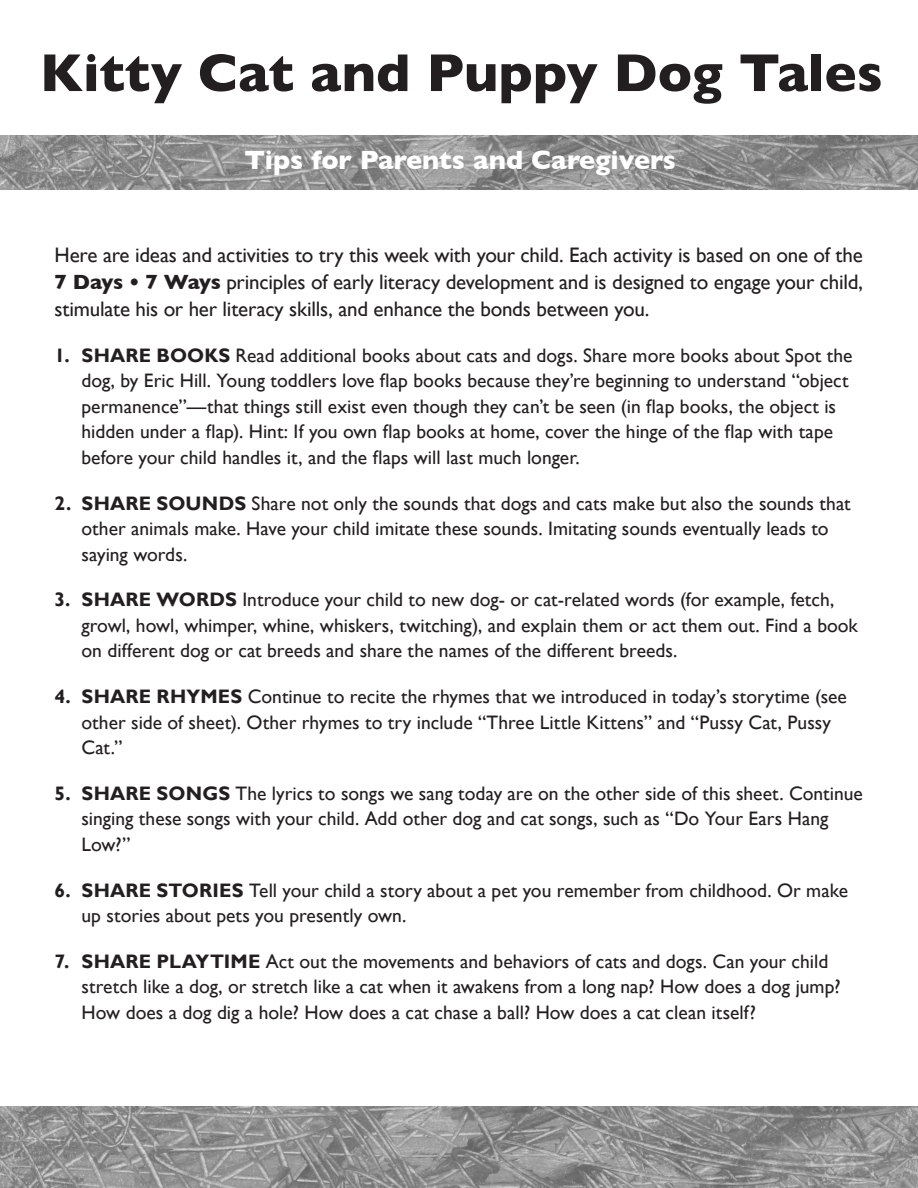
<style>
.page{position:relative;width:918px;height:1188px;background:#fff}
.page>*{position:absolute;margin:0;border:0;box-sizing:border-box;transform-origin:0 0}
.t1{font:700 54px "Gill Sans";color:#231f20}
.t2{font:700 27px "Gill Sans";color:#fff}
.Song_Body{font:21px/27px "Gill Sans";letter-spacing:-.01em;color:#231f20;text-align:justify}
.Share_Tip_Info{font:19.5px/25.5px "Gill Sans";color:#231f20}
.s1{font-weight:700}
</style>
<div class="page">
<img style="left:0;top:135px;width:918px;height:54px">
<img style="left:0;top:1107px;width:918px;height:81px">
<p class="t1" style="left:40px;top:41px;width:844px">Kitty Cat and Puppy Dog Tales</p>
<p class="t2" style="left:245px;top:144px;width:433px">Tips for Parents and Caregivers</p>
<p class="Song_Body" style="left:55px;top:242px;width:810px">Here are ideas and activities to try this week with your child. Each activity is based on one of the <span class="s1">7 Days • 7 Ways</span> principles of early literacy development and is designed to engage your child, stimulate his or her literacy skills, and enhance the bonds between you.</p>
<p class="Share_Tip_Info" style="left:82px;top:343px;width:772px;text-indent:-27px"><span class="s1">1. SHARE BOOKS</span> Read additional books about cats and dogs. Share more books about Spot the dog, by Eric Hill. Young toddlers love flap books because they’re beginning to understand “object permanence”—that things still exist even though they can’t be seen (in flap books, the object is hidden under a flap). Hint: If you own flap books at home, cover the hinge of the flap with tape before your child handles it, and the flaps will last much longer.</p>
<p class="Share_Tip_Info" style="left:82px;top:491px;width:771px;text-indent:-27px"><span class="s1">2. SHARE SOUNDS</span> Share not only the sounds that dogs and cats make but also the sounds that other animals make. Have your child imitate these sounds. Imitating sounds eventually leads to saying words.</p>
<p class="Share_Tip_Info" style="left:82px;top:587px;width:778px;text-indent:-27px"><span class="s1">3. SHARE WORDS</span> Introduce your child to new dog- or cat-related words (for example, fetch, growl, howl, whimper, whine, whiskers, twitching), and explain them or act them out. Find a book on different dog or cat breeds and share the names of the different breeds.</p>
<p class="Share_Tip_Info" style="left:82px;top:684px;width:767px;text-indent:-27px"><span class="s1">4. SHARE RHYMES</span> Continue to recite the rhymes that we introduced in today’s storytime (see other side of sheet). Other rhymes to try include “Three Little Kittens” and “Pussy Cat, Pussy<br>Cat.”</p>
<p class="Share_Tip_Info" style="left:82px;top:781px;width:783px;text-indent:-27px"><span class="s1">5. SHARE SONGS</span> The lyrics to songs we sang today are on the other side of this sheet. Continue singing these songs with your child. Add other dog and cat songs, such as “Do Your Ears Hang<br>Low?”</p>
<p class="Share_Tip_Info" style="left:82px;top:878px;width:768px;text-indent:-27px"><span class="s1">6. SHARE STORIES</span> Tell your child a story about a pet you remember from childhood. Or make up stories about pets you presently own.</p>
<p class="Share_Tip_Info" style="left:82px;top:949px;width:761px;text-indent:-27px"><span class="s1">7. SHARE PLAYTIME</span> Act out the movements and behaviors of cats and dogs. Can your child stretch like a dog, or stretch like a cat when it awakens from a long nap? How does a dog jump?<br>How does a dog dig a hole? How does a cat chase a ball? How does a cat clean itself?</p>
</div>
